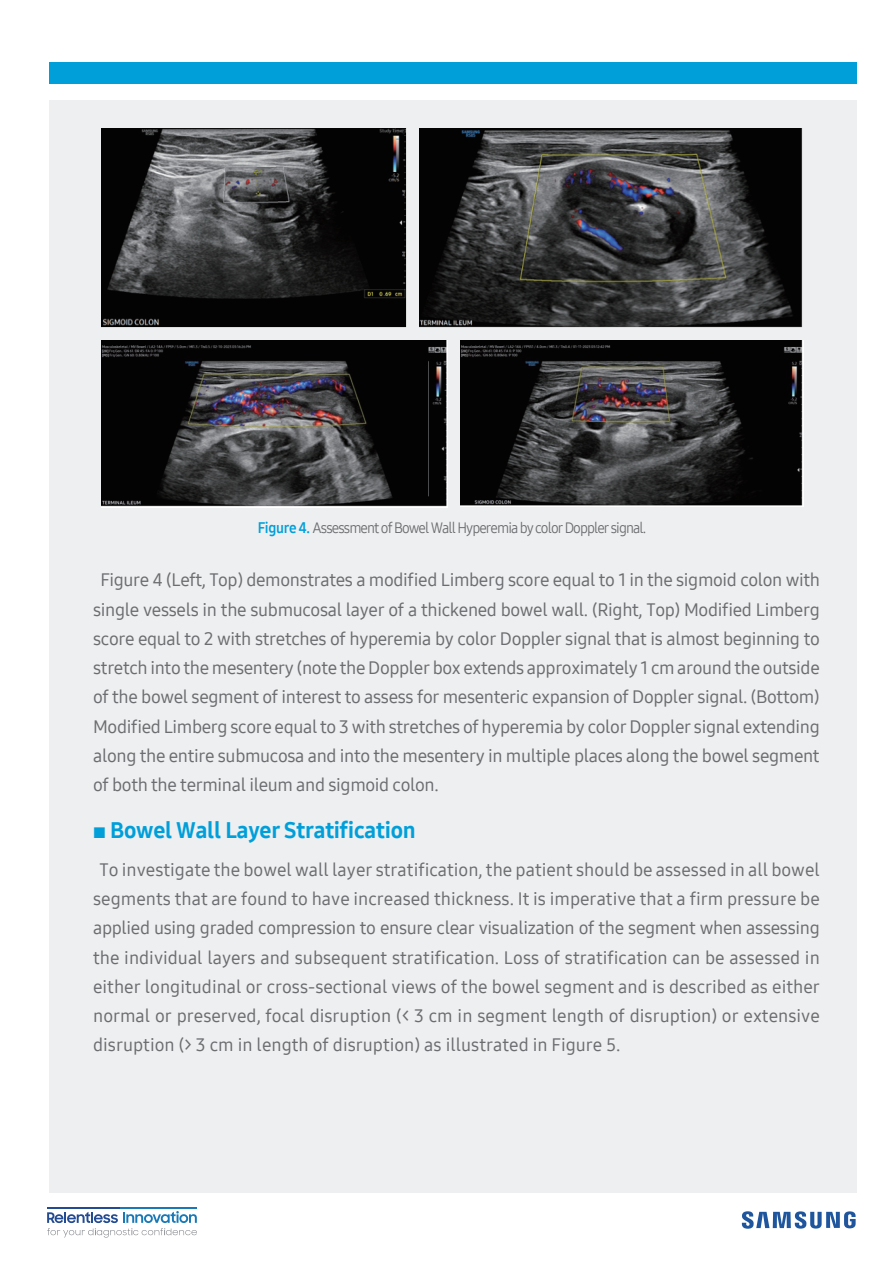
<style>
.page{position:relative;width:893px;height:1263px;background:#fff}
.page>*{position:absolute;margin:0;border:0;box-sizing:border-box;transform-origin:0 0}
.t1{font:22.5px "Samsung One 800";letter-spacing:-.01em;color:#009fda}
.t2{font:18px/29.2px "Samsung One 500";letter-spacing:-.01em;color:#6c6d70;text-align:justify}
.t3{font:15px "Samsung One 400";letter-spacing:-.065em;color:#6c6d70;scale:.94 1}
.s1{font-family:"Samsung One 700";color:#009fda}
.s2{font-size:15px}
</style>
<div class="page">
<div style="left:49px;top:100px;width:808px;height:1093px;background:#edeff0"></div>
<div style="left:49px;top:62px;width:808px;height:21px;background:#009fda"></div>
<hr style="left:47px;top:1208px;width:73px;height:1px;background:#234b91">
<hr style="left:120px;top:1208px;width:77px;height:1px;background:#1979b6">
<svg style="left:47px;top:1211px;width:150px;height:26px"></svg>
<svg style="left:742px;top:1211px;width:114px;height:18px"></svg>
<img style="left:102px;top:129px;width:304px;height:199px">
<img style="left:420px;top:129px;width:382px;height:199px">
<img style="left:102px;top:340px;width:345px;height:166px">
<img style="left:460px;top:341px;width:344px;height:165px">
<p class="t3" style="left:258px;top:518px;width:415px"><span class="s1">Figure 4.</span> Assessment of Bowel Wall Hyperemia by color Doppler signal.</p>
<p class="t2" style="left:93px;top:565px;width:728px;text-indent:7px">Figure 4 (Left, Top) demonstrates a modified Limberg score equal to 1 in the sigmoid colon with single vessels in the submucosal layer of a thickened bowel wall. (Right, Top) Modified Limberg score equal to 2 with stretches of hyperemia by color Doppler signal that is almost beginning to stretch into the mesentery (note the Doppler box extends approximately 1 cm around the outside of the bowel segment of interest to assess for mesenteric expansion of Doppler signal. (Bottom)<br>Modified Limberg score equal to 3 with stretches of hyperemia by color Doppler signal extending along the entire submucosa and into the mesentery in multiple places along the bowel segment of both the terminal ileum and sigmoid colon.</p>
<p class="t1" style="left:93px;top:815px;width:324px"><span class="s2">■</span> Bowel Wall Layer Stratification</p>
<p class="t2" style="left:93px;top:855px;width:728px;text-indent:6px">To investigate the bowel wall layer stratification, the patient should be assessed in all bowel segments that are found to have increased thickness. It is imperative that a firm pressure be applied using graded compression to ensure clear visualization of the segment when assessing the individual layers and subsequent stratification. Loss of stratification can be assessed in either longitudinal or cross-sectional views of the bowel segment and is described as either normal or preserved, focal disruption (&lt; 3 cm in segment length of disruption) or extensive disruption (&gt; 3 cm in length of disruption) as illustrated in Figure 5.</p>
</div>
